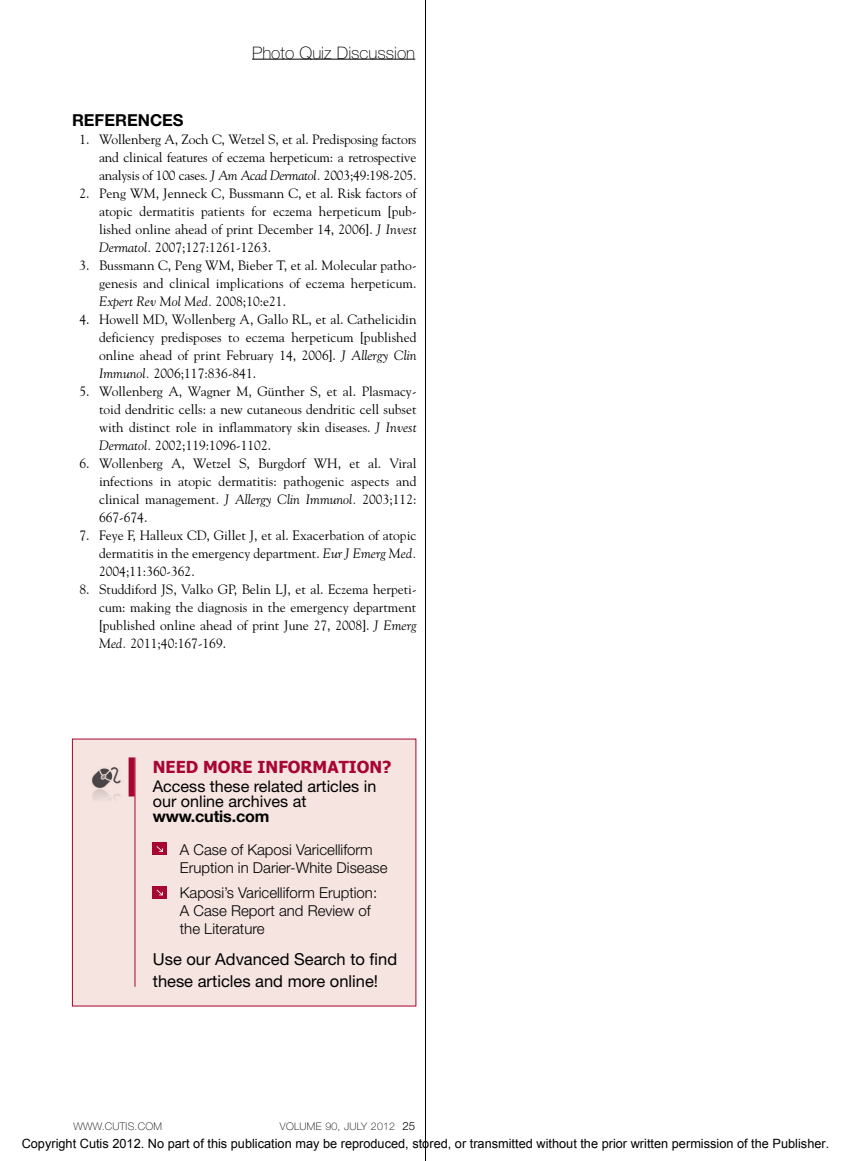
<style>
.page{position:relative;width:851px;height:1161px;background:#fff}
.page>*{position:absolute;margin:0;border:0;box-sizing:border-box;transform-origin:0 0}
.Eyebrow1{font:100 17.25px "Helvetica Neue LT Std";color:#000}
.t1{font:16.5px/21.6px "Helvetica Neue LT Std";color:#000}
.t2{font:700 16.5px "Tahoma";color:#a70532}
.Reference_Head{font:700 16.5px "Helvetica Neue LT Std";color:#000}
.t3{font:16.2px/15px "Helvetica Neue LT Std";color:#000}
.t4{font:300 15px/18px "Helvetica Neue LT Std";color:#000}
.References{font:13.5px/18px "Goudy Std";color:#000;text-align:justify}
.t5{font:12.75px "Arial";color:#000}
.Vol_folio{font:100 10.5px "Helvetica Neue LT Std";letter-spacing:.025em;color:#000}
.www__folio{font:100 10.5px "Helvetica Neue LT Std";letter-spacing:.025em;color:#000}
.s1{font-style:italic}
.s2{font-weight:700}
.s3{font-weight:300;font-size:11.4px}
</style>
<div class="page">
<hr style="left:252px;top:59px;width:163px;height:1px;background:#000">
<div style="left:72px;top:739px;width:344px;height:267px;background:#f5e4e0"></div>
<img style="left:92px;top:767px;width:29px;height:33px">
<div style="left:129px;top:757px;width:6px;height:40px;background:#a70532"></div>
<hr style="left:135px;top:757px;width:1px;height:230px;background:#a70532">
<div style="left:153px;top:842px;width:14px;height:13px;background:#a70532"></div>
<svg style="left:156px;top:846px;width:7px;height:6px"></svg>
<div style="left:153px;top:886px;width:14px;height:13px;background:#a70532"></div>
<svg style="left:156px;top:890px;width:7px;height:5px"></svg>
<hr style="left:425px;top:0;width:1px;height:1161px;background:#000">
<p class="Eyebrow1" style="left:252px;top:43px;width:164px">Photo Quiz Discussion</p>
<p class="Reference_Head" style="left:72px;top:110px;width:113px">REFERENCES</p>
<p class="References" style="left:99px;top:130px;width:319px;text-indent:-20px">1. Wollenberg A, Zoch C, Wetzel S, et al. Predisposing factors and clinical features of eczema herpeticum: a retrospective analysis of 100 cases. <span class="s1">J Am Acad Dermatol.</span> 2003;49:198-205.</p>
<p class="References" style="left:99px;top:184px;width:319px;text-indent:-20px">2. Peng WM, Jenneck C, Bussmann C, et al. Risk factors of atopic dermatitis patients for eczema herpeticum [pub&shy;lished online ahead of print December 14, 2006]. <span class="s1">J Invest Dermatol.</span> 2007;127:1261-1263.</p>
<p class="References" style="left:99px;top:256px;width:319px;text-indent:-20px">3. Bussmann C, Peng WM, Bieber T, et al. Molecular patho&shy;genesis and clinical implications of eczema herpeticum.<br><span class="s1">Expert Rev Mol Med.</span> 2008;10:e21.</p>
<p class="References" style="left:99px;top:310px;width:319px;text-indent:-20px">4. Howell MD, Wollenberg A, Gallo RL, et al. Cathelicidin deficiency predisposes to eczema herpeticum [published online ahead of print February 14, 2006]. <span class="s1">J Allergy Clin Immunol.</span> 2006;117:836-841.</p>
<p class="References" style="left:99px;top:382px;width:319px;text-indent:-20px">5. Wollenberg A, Wagner M, Günther S, et al. Plasmacy&shy;toid dendritic cells: a new cutaneous dendritic cell subset with distinct role in inflammatory skin diseases. <span class="s1">J Invest Dermatol.</span> 2002;119:1096-1102.</p>
<p class="References" style="left:99px;top:454px;width:319px;text-indent:-20px">6. Wollenberg A, Wetzel S, Burgdorf WH, et al. Viral infections in atopic dermatitis: pathogenic aspects and clinical management. <span class="s1">J Allergy Clin Immunol.</span> 2003;112:<br>667-674.</p>
<p class="References" style="left:99px;top:526px;width:319px;text-indent:-20px">7. Feye F, Halleux CD, Gillet J, et al. Exacerbation of atopic dermatitis in the emergency department. <span class="s1">Eur J Emerg Med.<br></span>2004;11:360-362.</p>
<p class="References" style="left:99px;top:580px;width:319px;text-indent:-20px">8. Studdiford JS, Valko GP, Belin LJ, et al. Eczema herpeti&shy;cum: making the diagnosis in the emergency department [published online ahead of print June 27, 2008]. <span class="s1">J Emerg Med.</span> 2011;40:167-169.</p>
<p class="t2" style="left:153px;top:756px;width:240px">NEED MORE INFORMATION?</p>
<p class="t3" style="left:153px;top:778px;width:225px">Access these related articles in our online archives at <span class="s2">www.cutis.com</span></p>
<p class="t4" style="left:180px;top:840px;width:209px">A Case of Kaposi Varicelliform<br>Eruption in Darier-White Disease</p>
<p class="t4" style="left:180px;top:883px;width:199px">Kaposi’s Varicelliform Eruption:<br>A Case Report and Review of the Literature</p>
<p class="t1" style="left:153px;top:948px;width:246px">Use our Advanced Search to find these articles and more online!</p>
<p class="www__folio" style="left:74px;top:1120px;width:90px">WWW.CUTIS.COM</p>
<p class="Vol_folio" style="left:280px;top:1120px;width:137px">VOLUME 90, JULY 2012 <span class="s3">25</span></p>
<p class="t5" style="left:22px;top:1135px;width:809px">Copyright Cutis 2012. No part of this publication may be reproduced, stored, or transmitted without the prior written permission of the Publisher.</p>
</div>
